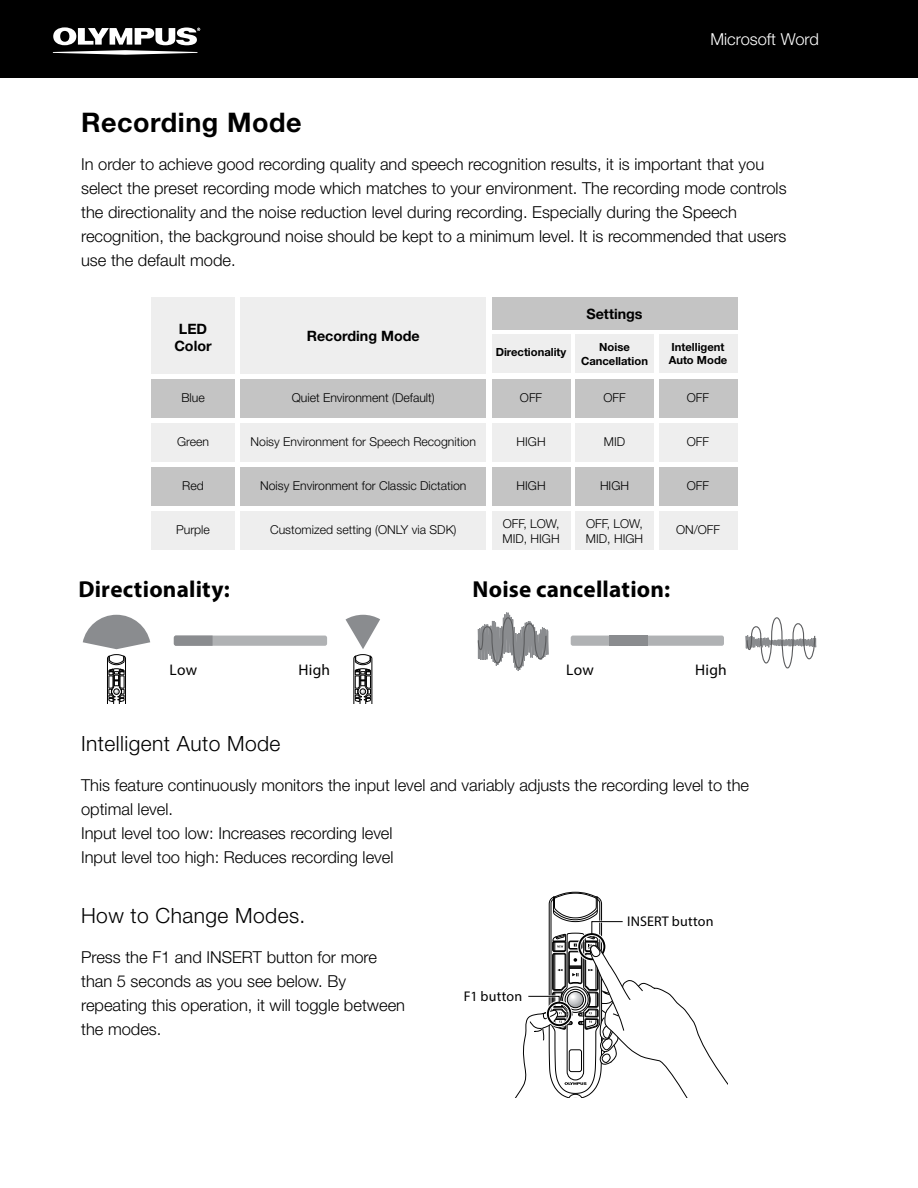
<style>
.page{position:relative;width:918px;height:1188px;background:#fff}
.page>*{position:absolute;margin:0;border:0;box-sizing:border-box;transform-origin:0 0}
.t1{font:700 27px "Helvetica Neue LT Std";letter-spacing:.02em;color:#000}
.t2{font:700 23.1px "Myriad Pro";letter-spacing:.01em;color:#000}
.t3{font:300 21px "Helvetica Neue LT Std";letter-spacing:.02em;color:#000}
.t4{font:300 16.5px/24px "Helvetica Neue LT Std";color:#000}
.t5{font:300 16.5px "Helvetica Neue LT Std";color:#fff}
.t6{font:15.45px "Myriad Pro";letter-spacing:.015em;color:#000}
.t7{font:700 14.25px/17.1px "Helvetica Neue LT Std";color:#000;text-align:center}
.t8{font:14.1px "Myriad Pro";letter-spacing:.015em;color:#000}
.t9{font:300 12.3px/14.7px "Helvetica Neue LT Std";color:#000}
.t10{font:700 11.25px/13.5px "Helvetica Neue LT Std";color:#000;text-align:center}
</style>
<div class="page">
<div style="left:0;top:0;width:918px;height:78px;background:#000"></div>
<svg style="left:53px;top:27px;width:147px;height:28px"></svg>
<div style="left:174px;top:636px;width:153px;height:10px;background:#b0b2b4;border-radius:2px"></div>
<svg style="left:174px;top:636px;width:39px;height:10px"></svg>
<div style="left:571px;top:636px;width:153px;height:10px;background:#b0b2b4;border-radius:2px"></div>
<div style="left:609px;top:636px;width:39px;height:10px;background:#8a8c8f"></div>
<svg style="left:83px;top:615px;width:67px;height:89px"></svg>
<svg style="left:346px;top:615px;width:34px;height:89px"></svg>
<svg style="left:746px;top:617px;width:70px;height:52px"></svg>
<svg style="left:477px;top:613px;width:71px;height:58px"></svg>
<div style="left:151px;top:297px;width:84px;height:77px;background:#eee"></div>
<div style="left:241px;top:297px;width:245px;height:77px;background:#eee"></div>
<div style="left:492px;top:297px;width:245px;height:32px;background:#c4c4c4"></div>
<div style="left:492px;top:335px;width:78px;height:38px;background:#eee"></div>
<div style="left:575px;top:335px;width:79px;height:38px;background:#eee"></div>
<div style="left:659px;top:335px;width:78px;height:38px;background:#eee"></div>
<div style="left:492px;top:379px;width:78px;height:39px;background:#c4c4c4"></div>
<div style="left:241px;top:379px;width:245px;height:39px;background:#c4c4c4"></div>
<div style="left:575px;top:379px;width:79px;height:39px;background:#c4c4c4"></div>
<div style="left:659px;top:379px;width:78px;height:39px;background:#c4c4c4"></div>
<div style="left:151px;top:379px;width:84px;height:39px;background:#c4c4c4"></div>
<div style="left:492px;top:423px;width:78px;height:39px;background:#eee"></div>
<div style="left:241px;top:423px;width:245px;height:39px;background:#eee"></div>
<div style="left:575px;top:423px;width:79px;height:39px;background:#eee"></div>
<div style="left:659px;top:423px;width:78px;height:39px;background:#eee"></div>
<div style="left:151px;top:423px;width:84px;height:39px;background:#eee"></div>
<div style="left:492px;top:468px;width:78px;height:38px;background:#c4c4c4"></div>
<div style="left:241px;top:468px;width:245px;height:38px;background:#c4c4c4"></div>
<div style="left:575px;top:468px;width:79px;height:38px;background:#c4c4c4"></div>
<div style="left:659px;top:468px;width:78px;height:38px;background:#c4c4c4"></div>
<div style="left:151px;top:468px;width:84px;height:38px;background:#c4c4c4"></div>
<div style="left:492px;top:512px;width:78px;height:38px;background:#eee"></div>
<div style="left:241px;top:512px;width:245px;height:38px;background:#eee"></div>
<div style="left:575px;top:512px;width:79px;height:38px;background:#eee"></div>
<div style="left:659px;top:512px;width:78px;height:38px;background:#eee"></div>
<div style="left:151px;top:512px;width:84px;height:38px;background:#eee"></div>
<svg style="left:515px;top:892px;width:212px;height:205px"></svg>
<h1 class="t1" style="left:81px;top:105px;width:222px">Recording Mode</h1>
<p class="t5" style="left:710px;top:29px;width:110px">Microsoft Word</p>
<p class="t4" style="left:81px;top:152px;width:707px">In order to achieve good recording quality and speech recognition results, it is important that you select the preset recording mode which matches to your environment. The recording mode controls the directionality and the noise reduction level during recording. Especially during the Speech recognition, the background noise should be kept to a minimum level. It is recommended that users use the default mode.</p>
<p class="t7" style="left:174px;top:320px;width:39px">LED<br>Color</p>
<p class="t9" style="left:181px;top:390px;width:25px">Blue</p>
<p class="t9" style="left:177px;top:434px;width:34px">Green</p>
<p class="t9" style="left:182px;top:478px;width:23px">Red</p>
<p class="t9" style="left:176px;top:522px;width:35px">Purple</p>
<p class="t7" style="left:307px;top:327px;width:115px">Recording Mode</p>
<p class="t9" style="left:292px;top:390px;width:144px">Quiet Environment (Default)</p>
<p class="t9" style="left:251px;top:434px;width:227px">Noisy Environment for Speech Recognition</p>
<p class="t9" style="left:260px;top:478px;width:208px">Noisy Environment for Classic Dictation</p>
<p class="t9" style="left:270px;top:522px;width:188px">Customized setting (ONLY via SDK)</p>
<p class="t7" style="left:586px;top:305px;width:58px">Settings</p>
<p class="t10" style="left:496px;top:345px;width:72px">Directionality</p>
<p class="t10" style="left:581px;top:340px;width:68px">Noise<br>Cancellation</p>
<p class="t10" style="left:669px;top:340px;width:60px;text-align:left">Intelligent<br>Auto Mode</p>
<p class="t9" style="left:520px;top:390px;width:24px">OFF</p>
<p class="t9" style="left:517px;top:434px;width:31px">HIGH</p>
<p class="t9" style="left:517px;top:478px;width:31px">HIGH</p>
<p class="t9" style="left:503px;top:516px;width:59px">OFF, LOW,<br>MID, HIGH</p>
<p class="t9" style="left:603px;top:390px;width:24px">OFF</p>
<p class="t9" style="left:604px;top:434px;width:23px">MID</p>
<p class="t9" style="left:600px;top:478px;width:31px">HIGH</p>
<p class="t9" style="left:586px;top:516px;width:59px">OFF, LOW,<br>MID, HIGH</p>
<p class="t9" style="left:687px;top:390px;width:24px">OFF</p>
<p class="t9" style="left:687px;top:434px;width:24px">OFF</p>
<p class="t9" style="left:687px;top:478px;width:24px">OFF</p>
<p class="t9" style="left:676px;top:522px;width:46px">ON/OFF</p>
<h2 class="t2" style="left:78px;top:574px;width:153px">Directionality:</h2>
<h2 class="t2" style="left:472px;top:574px;width:199px">Noise cancellation:</h2>
<p class="t6" style="left:170px;top:660px;width:29px">Low</p>
<p class="t6" style="left:298px;top:660px;width:33px">High</p>
<p class="t6" style="left:566px;top:660px;width:29px">Low</p>
<p class="t6" style="left:695px;top:660px;width:33px">High</p>
<p class="t3" style="left:81px;top:731px;width:201px">Intelligent Auto Mode</p>
<p class="t4" style="left:81px;top:772px;width:670px">This feature continuously monitors the input level and variably adjusts the recording level to the optimal level.<br>Input level too low: Increases recording level<br>Input level too high: Reduces recording level</p>
<p class="t3" style="left:81px;top:903px;width:226px">How to Change Modes.</p>
<p class="t4" style="left:81px;top:945px;width:325px">Press the F1 and INSERT button for more than 5 seconds as you see below. By repeating this operation, it will toggle between the modes.</p>
<p class="t8" style="left:464px;top:988px;width:60px">F1 button</p>
<p class="t8" style="left:627px;top:913px;width:88px">INSERT button</p>
</div>
